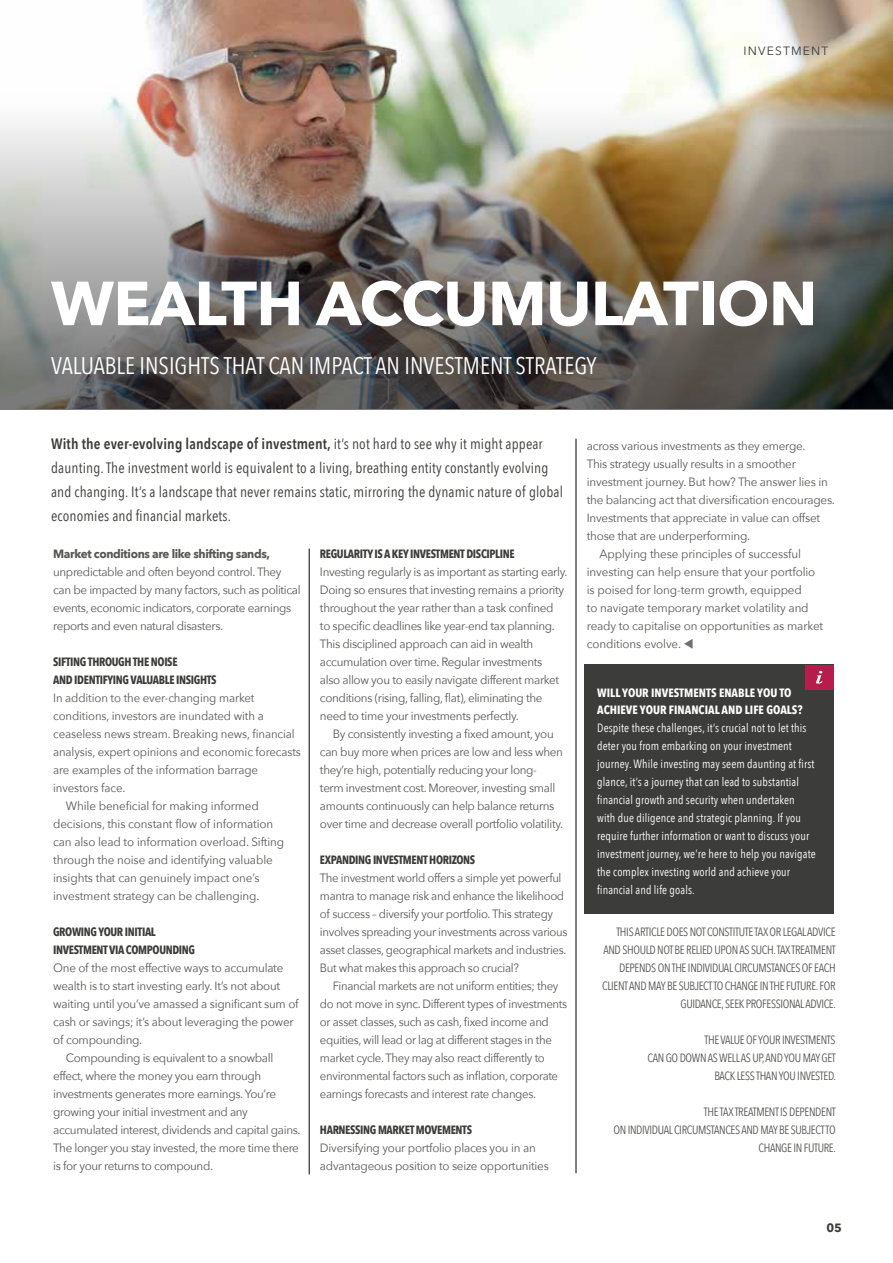
<style>
.page{position:relative;width:893px;height:1263px;background:#fff}
.page>*{position:absolute;margin:0;border:0;box-sizing:border-box;transform-origin:0 0}
.t1{font:700 61.5px "Avenir Next";letter-spacing:-.01em;color:#fff}
.t2{font:24px "Avenir Next Condensed";color:#fff}
.t3{font:15px/24px "Avenir Next Condensed";letter-spacing:.01em;color:#3c3c3b}
.t4{font:12px/18px "Avenir Next";letter-spacing:-.03em;color:#575756}
.t5{font:12px/18px "Avenir Next";letter-spacing:-.03em;color:#575756;scale:.95 1}
.t6{font:12px "Avenir Next";letter-spacing:-.01em;color:#575756}
.t7{font:12px/18px "Avenir Next Condensed";letter-spacing:.01em;color:#fff}
.t8{font:12px/18px "Avenir Next Condensed";letter-spacing:-.03em;color:#575756;text-align:right}
.t9{font:12px "Avenir Next";letter-spacing:-.01em;color:#575756;scale:.95 1}
.t10{font:700 12px/18px "Avenir Next Condensed";letter-spacing:-.03em;color:#3c3c3b}
.t11{font:700 12px/16.5px "Avenir Next Condensed";color:#fff}
.t12{font:700 12px "Avenir Next";letter-spacing:-.03em;color:#575756}
.t13{font:12px "Avenir Next";letter-spacing:.1em;color:#3c3c3b}
.t14{font:700 12px "Avenir Next";color:#3c3c3b}
.s1{font-weight:600}
.s2{color:#706f6f}
</style>
<div class="page">
<img style="left:137px;top:0;width:756px;height:94px">
<img style="left:0;top:94px;width:893px;height:316px">
<hr style="left:309px;top:549px;width:1px;height:625px;background:#000">
<hr style="left:576px;top:439px;width:1px;height:734px;background:#000">
<div style="left:584px;top:665px;width:249px;height:249px;background:#3c3c3b"></div>
<div style="left:805px;top:665px;width:28px;height:25px;background:#b61d4c"></div>
<svg style="left:816px;top:671px;width:7px;height:12px"></svg>
<p class="t13" style="left:744px;top:40px;width:86px">INVESTMENT</p>
<h1 class="t1" style="left:51px;top:250px;width:768px">WEALTH ACCUMULATION</h1>
<h2 class="t2" style="left:51px;top:346px;width:547px">VALUABLE INSIGHTS THAT CAN IMPACT AN INVESTMENT STRATEGY</h2>
<p class="t3" style="left:51px;top:431px;width:513px"><span class="s1">With the ever-evolving landscape of investment,</span> it’s not hard to see why it might appear daunting. The investment world is equivalent to a living, breathing entity constantly evolving and changing. It’s a landscape that never remains static, mirroring the dynamic nature of global economies and financial markets.</p>
<p class="t12" style="left:53px;top:543px;width:218px">Market conditions are like shifting sands,</p>
<p class="t4" style="left:53px;top:562px;width:249px">unpredictable and often beyond control. They can be impacted by many factors, such as political events, economic indicators, corporate earnings reports and even natural disasters.</p>
<p class="t10" style="left:53px;top:653px;width:165px">SIFTING THROUGH THE NOISE<br>AND IDENTIFYING VALUABLE INSIGHTS</p>
<p class="t9" style="left:53px;top:688px;width:214px">In addition to the ever-changing market</p>
<p class="t9" style="left:53px;top:706px;width:223px">conditions, investors are inundated with a</p>
<p class="t9" style="left:53px;top:724px;width:256px">ceaseless news stream. Breaking news, financial</p>
<p class="t9" style="left:53px;top:742px;width:262px">analysis, expert opinions and economic forecasts</p>
<p class="t9" style="left:53px;top:760px;width:217px">are examples of the information barrage</p>
<p class="t9" style="left:53px;top:778px;width:78px">investors face.</p>
<p class="t6" style="left:66px;top:796px;width:194px">While beneficial for making informed</p>
<p class="t6" style="left:53px;top:814px;width:222px">decisions, this constant flow of information</p>
<p class="t6" style="left:53px;top:832px;width:233px">can also lead to information overload. Sifting</p>
<p class="t6" style="left:53px;top:850px;width:221px">through the noise and identifying valuable</p>
<p class="t6" style="left:53px;top:868px;width:208px">insights that can genuinely impact one’s</p>
<p class="t6" style="left:53px;top:886px;width:208px">investment strategy can be challenging.</p>
<p class="t10" style="left:53px;top:923px;width:143px">GROWING YOUR INITIAL<br>INVESTMENT VIA COMPOUNDING</p>
<p class="t4" style="left:53px;top:958px;width:232px">One of the most effective ways to accumulate</p>
<p class="t4" style="left:53px;top:976px;width:229px">wealth is to start investing early. It’s not about</p>
<p class="t4" style="left:53px;top:994px;width:247px">waiting until you’ve amassed a significant sum of</p>
<p class="t4" style="left:53px;top:1012px;width:242px">cash or savings; it’s about leveraging the power</p>
<p class="t4" style="left:53px;top:1030px;width:91px">of compounding.</p>
<p class="t4" style="left:66px;top:1048px;width:209px">Compounding is equivalent to a snowball</p>
<p class="t4" style="left:53px;top:1066px;width:210px">effect, where the money you earn through</p>
<p class="t4" style="left:53px;top:1084px;width:224px">investments generates more earnings. You’re</p>
<p class="t4" style="left:53px;top:1102px;width:196px">growing your initial investment and any</p>
<p class="t4" style="left:53px;top:1120px;width:249px">accumulated interest, dividends and capital gains.</p>
<p class="t4" style="left:53px;top:1138px;width:247px">The longer you stay invested, the more time there</p>
<p class="t4" style="left:53px;top:1156px;width:161px">is for your returns to compound.</p>
<p class="t10" style="left:320px;top:545px;width:196px">REGULARITY IS A KEY INVESTMENT DISCIPLINE</p>
<p class="t4" style="left:320px;top:562px;width:249px">Investing regularly is as important as starting early.<br>Doing so ensures that investing remains a priority throughout the year rather than a task confined<br>to specific deadlines like year-end tax planning.<br>This disciplined approach can aid in wealth accumulation over time. Regular investments<br>also allow you to easily navigate different market conditions (rising, falling, flat), eliminating the need to time your investments perfectly.</p>
<p class="t4" style="left:320px;top:724px;width:245px;text-indent:13px">By consistently investing a fixed amount, you can buy more when prices are low and less when they’re high, potentially reducing your long&shy;term investment cost. Moreover, investing small amounts continuously can help balance returns over time and decrease overall portfolio volatility.</p>
<p class="t10" style="left:320px;top:851px;width:157px">EXPANDING INVESTMENT HORIZONS</p>
<p class="t5" style="left:320px;top:868px;width:262px">The investment world offers a simple yet powerful mantra to manage risk and enhance the likelihood of success – diversify your portfolio. This strategy involves spreading your investments across various asset classes, geographical markets and industries.<br>But what makes this approach so crucial?</p>
<p class="t5" style="left:320px;top:976px;width:262px;text-indent:13px">Financial markets are not uniform entities; they do not move in sync. Different types of investments or asset classes, such as cash, fixed income and equities, will lead or lag at different stages in the market cycle. They may also react differently to environmental factors such as inflation, corporate earnings forecasts and interest rate changes.</p>
<p class="t10" style="left:320px;top:1121px;width:154px">HARNESSING MARKET MOVEMENTS</p>
<p class="t4" style="left:320px;top:1138px;width:230px">Diversifying your portfolio places you in an advantageous position to seize opportunities</p>
<p class="t4" style="left:587px;top:436px;width:220px">across various investments as they emerge.</p>
<p class="t4" style="left:587px;top:454px;width:211px">This strategy usually results in a smoother</p>
<p class="t4" style="left:587px;top:472px;width:242px">investment journey. But how? The answer lies in</p>
<p class="t4" style="left:587px;top:490px;width:250px">the balancing act that diversification encourages.</p>
<p class="t4" style="left:587px;top:508px;width:235px">Investments that appreciate in value can offset</p>
<p class="t4" style="left:587px;top:526px;width:165px">those that are underperforming.</p>
<p class="t6" style="left:600px;top:544px;width:203px">Applying these principles of successful</p>
<p class="t6" style="left:587px;top:562px;width:230px">investing can help ensure that your portfolio</p>
<p class="t6" style="left:587px;top:580px;width:217px">is poised for long-term growth, equipped</p>
<p class="t6" style="left:587px;top:598px;width:223px">to navigate temporary market volatility and</p>
<p class="t6" style="left:587px;top:616px;width:238px">ready to capitalise on opportunities as market</p>
<p class="t6" style="left:587px;top:634px;width:108px">conditions evolve. <span class="s2">▼</span></p>
<p class="t11" style="left:597px;top:684px;width:207px">WILL YOUR INVESTMENTS ENABLE YOU TO<br>ACHIEVE YOUR FINANCIAL AND LIFE GOALS?</p>
<p class="t7" style="left:597px;top:718px;width:220px">Despite these challenges, it’s crucial not to let this deter you from embarking on your investment journey. While investing may seem daunting at first glance, it’s a journey that can lead to substantial financial growth and security when undertaken with due diligence and strategic planning. If you require further information or want to discuss your investment journey, we’re here to help you navigate the complex investing world and achieve your financial and life goals.</p>
<p class="t8" style="left:602px;top:922px;width:235px">THIS ARTICLE DOES NOT CONSTITUTE TAX OR LEGAL ADVICE AND SHOULD NOT BE RELIED UPON AS SUCH. TAX TREATMENT DEPENDS ON THE INDIVIDUAL CIRCUMSTANCES OF EACH CLIENT AND MAY BE SUBJECT TO CHANGE IN THE FUTURE. FOR GUIDANCE, SEEK PROFESSIONAL ADVICE.</p>
<p class="t8" style="left:648px;top:1030px;width:190px">THE VALUE OF YOUR INVESTMENTS<br>CAN GO DOWN AS WELL AS UP, AND YOU MAY GET<br>BACK LESS THAN YOU INVESTED.</p>
<p class="t8" style="left:613px;top:1102px;width:224px">THE TAX TREATMENT IS DEPENDENT<br>ON INDIVIDUAL CIRCUMSTANCES AND MAY BE SUBJECT TO<br>CHANGE IN FUTURE.</p>
<p class="t14" style="left:826px;top:1218px;width:17px">05</p>
</div>
